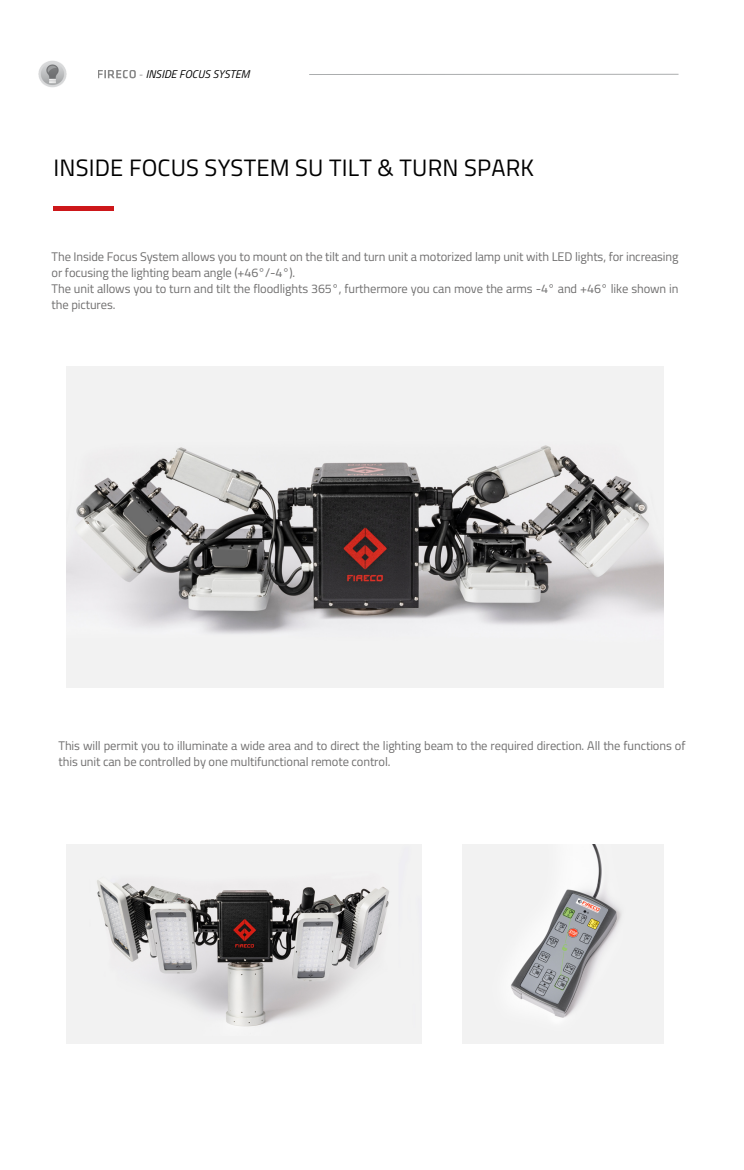
<style>
.page{position:relative;width:744px;height:1170px;background:#fff}
.page>*{position:absolute;margin:0;border:0;box-sizing:border-box;transform-origin:0 0}
.t1{font:23.75px "Titillium Web";letter-spacing:.01em;color:#000}
.t2{font:12.5px/15.9px "Titillium Web";letter-spacing:-.01em;color:#706f6f}
.t3{font:italic 11.25px "Titillium Web";letter-spacing:.01em;color:#000}
</style>
<div class="page">
<div style="left:53px;top:206px;width:61px;height:5px;background:#cd171a"></div>
<img style="left:67px;top:366px;width:596px;height:321px">
<img style="left:67px;top:844px;width:354px;height:199px">
<img style="left:463px;top:844px;width:200px;height:199px">
<svg style="left:98px;top:70px;width:44px;height:8px"></svg>
<hr style="left:309px;top:74px;width:369px;height:1px;background:#abadae">
<img style="left:39px;top:61px;width:27px;height:27px">
<p class="t3" style="left:146px;top:65px;width:105px">INSIDE FOCUS SYSTEM</p>
<p class="t1" style="left:53px;top:149px;width:482px">INSIDE FOCUS SYSTEM SU TILT &amp; TURN SPARK</p>
<p class="t2" style="left:52px;top:248px;width:628px">The Inside Focus System allows you to mount on the tilt and turn unit a motorized lamp unit with LED lights, for increasing or focusing the lighting beam angle (+46°/-4°).</p>
<p class="t2" style="left:52px;top:280px;width:628px">The unit allows you to turn and tilt the floodlights 365°, furthermore you can move the arms -4° and +46° like shown in the pictures.</p>
<p class="t2" style="left:59px;top:737px;width:628px">This will permit you to illuminate a wide area and to direct the lighting beam to the required direction. All the functions of this unit can be controlled by one multifunctional remote control.</p>
</div>
